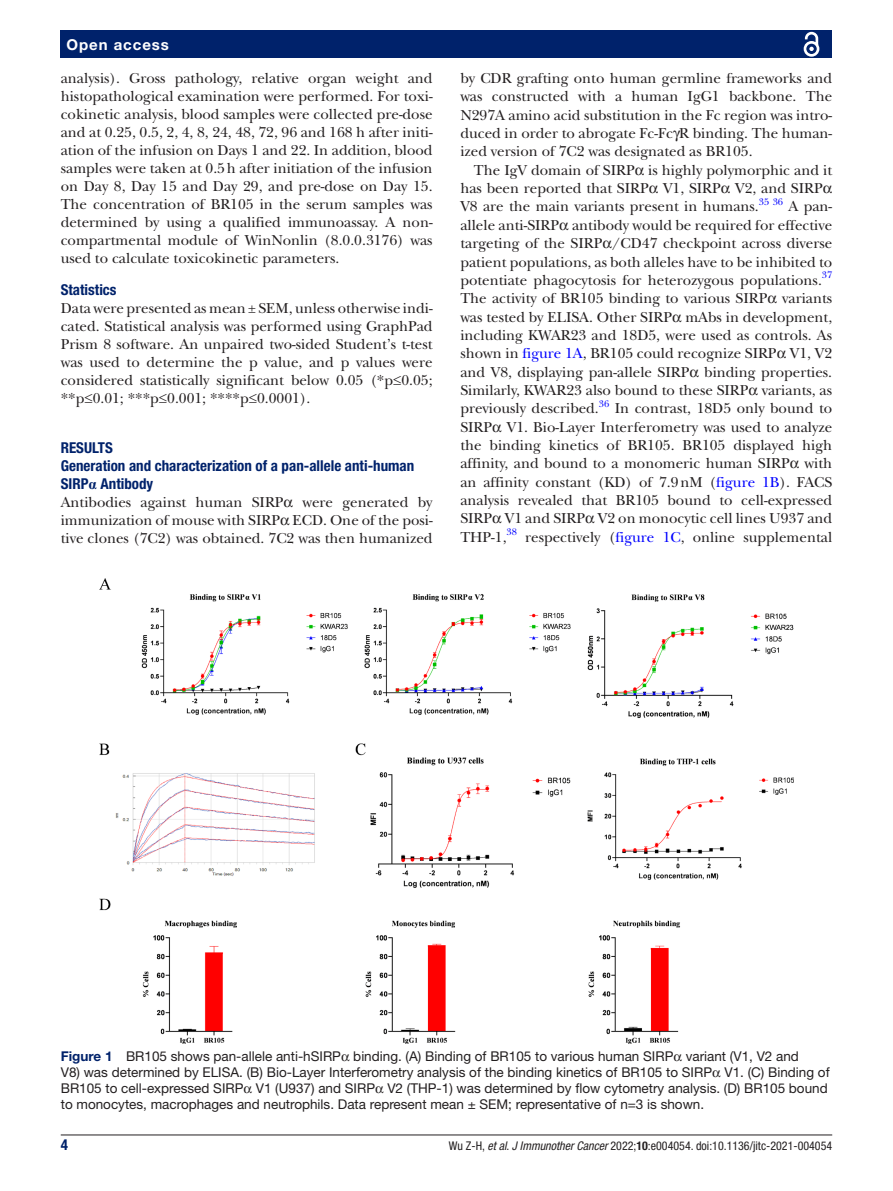
<style>
.page{position:relative;width:893px;height:1191px;background:#fff}
.page>*{position:absolute;margin:0;border:0;box-sizing:border-box;transform-origin:0 0}
.t1{font:15px/18.3px "New Baskerville";color:#231f20;text-align:justify}
.t2{font:700 condensed 15px/18px "Helvetica Neue LT Std";color:#00226b}
.t3{font:700 15px "Helvetica Neue LT Std";letter-spacing:.065em;color:#fff}
.t4{font:13.5px/16.2px "Helvetica Neue LT Std";color:#231f20}
.t5{font:condensed 12px "Helvetica Neue LT Std";color:#231f20}
.t6{font:9.9px "New Baskerville";color:#00f}
.s1{font-family:"Times New Roman";font-stretch:normal}
.s2{color:#00f}
.s3{font-weight:700;color:#00226b}
.s4{font-style:italic}
.s5{font-weight:700}
</style>
<div class="page">
<hr style="left:61px;top:1134px;width:771px;height:1px;background:#231f20">
<div style="left:61px;top:31px;width:771px;height:27px;background:#00226b"></div>
<svg style="left:803px;top:31px;width:17px;height:26px"></svg>
<img style="left:99px;top:578px;width:695px;height:465px">
<p class="t3" style="left:66px;top:35px;width:104px">Open access</p>
<p class="t1" style="left:61px;top:69px;width:373px">analysis). Gross pathology, relative organ weight and histopathological examination were performed. For toxi&shy;cokinetic analysis, blood samples were collected pre-dose and at 0.25, 0.5, 2, 4, 8, 24, 48, 72, 96 and 168 h after initi&shy;ation of the infusion on Days 1 and 22. In addition, blood samples were taken at 0.5h after initiation of the infusion on Day 8, Day 15 and Day 29, and pre-dose on Day 15.<br>The concentration of BR105 in the serum samples was determined by using a qualified immunoassay. A non&shy;compartmental module of WinNonlin (8.0.0.3176) was used to calculate toxicokinetic parameters.</p>
<p class="t2" style="left:61px;top:280px;width:57px">Statistics</p>
<p class="t1" style="left:61px;top:299px;width:373px">Data were presented as mean ± SEM, unless otherwise indi&shy;cated. Statistical analysis was performed using GraphPad Prism 8 software. An unpaired two-sided Student’s t-test was used to determine the p value, and p values were considered statistically significant below 0.05 (*p≤0.05; **p≤0.01; ***p≤0.001; ****p≤0.0001).</p>
<p class="t2" style="left:61px;top:439px;width:355px">RESULTS<br>Generation and characterization of a pan-allele anti-human<br>SIRP<span class="s1">α</span> Antibody</p>
<p class="t1" style="left:61px;top:493px;width:224px">Antibodies against human SIRP</p>
<p class="t1" style="left:61px;top:493px;width:373px;text-indent:242px">were generated by immunization of mouse with SIRP ECD. One of the posi&shy;tive clones (7C2) was obtained. 7C2 was then humanized</p>
<p class="t1" style="left:460px;top:69px;width:373px">by CDR grafting onto human germline frameworks and was constructed with a human IgG1 backbone. The N297A amino acid substitution in the Fc region was intro&shy;duced in order to abrogate Fc-Fc R binding. The human&shy;ized version of 7C2 was designated as BR105.</p>
<p class="t1" style="left:460px;top:161px;width:373px;text-align:left;text-indent:14px">The IgV domain of SIRP is highly polymorphic and it has been reported that SIRP V1, SIRP V2, and SIRP<br>V8 are the main variants present in humans.</p>
<p class="t6" style="left:759px;top:196px;width:26px">35 36</p>
<p class="t1" style="left:460px;top:197px;width:373px;text-indent:328px">A pan&shy;allele anti-SIRP antibody would be required for effective targeting of the SIRP /CD47 checkpoint across diverse patient populations, as both alleles have to be inhibited to potentiate phagocytosis for heterozygous populations.</p>
<p class="t6" style="left:822px;top:269px;width:12px">37</p>
<p class="t1" style="left:460px;top:289px;width:373px">The activity of BR105 binding to various SIRP variants was tested by ELISA. Other SIRP mAbs in development, including KWAR23 and 18D5, were used as controls. As shown in <span class="s2">figure 1A</span>, BR105 could recognize SIRP V1, V2 and V8, displaying pan-allele SIRP binding properties.<br>Similarly, KWAR23 also bound to these SIRP variants, as previously described.</p>
<p class="t6" style="left:599px;top:397px;width:12px">36</p>
<p class="t1" style="left:460px;top:399px;width:373px;text-indent:154px">In contrast, 18D5 only bound to SIRP V1. Bio-Layer Interferometry was used to analyze the binding kinetics of BR105. BR105 displayed high affinity, and bound to a monomeric human SIRP with an affinity constant (KD) of 7.9nM (<span class="s2">figure 1B</span>). FACS analysis revealed that BR105 bound to cell-expressed SIRP V1 and SIRP V2 on monocytic cell lines U937 and THP-1,</p>
<p class="t6" style="left:507px;top:526px;width:12px">38</p>
<p class="t1" style="left:525px;top:528px;width:309px">respectively (<span class="s2">figure 1C</span>, online supplemental</p>
<p class="t4" style="left:61px;top:1047px;width:770px"><span class="s3">Figure 1</span> BR105 shows pan-allele anti-hSIRP binding. (A) Binding of BR105 to various human SIRP variant (V1, V2 and<br>V8) was determined by ELISA. (B) Bio-Layer Interferometry analysis of the binding kinetics of BR105 to SIRP V1. (C) Binding of BR105 to cell-expressed SIRP V1 (U937) and SIRP V2 (THP-1) was determined by flow cytometry analysis. (D) BR105 bound to monocytes, macrophages and neutrophils. Data represent mean ± SEM; representative of n=3 is shown.</p>
<p class="t2" style="left:61px;top:1135px;width:9px">4</p>
<p class="t5" style="left:449px;top:1138px;width:385px">Wu Z-H, <span class="s4">et al</span>. <span class="s4">J Immunother Cancer</span> 2022;<span class="s5">10</span>:e004054. doi:10.1136/jitc-2021-004054</p>
</div>
